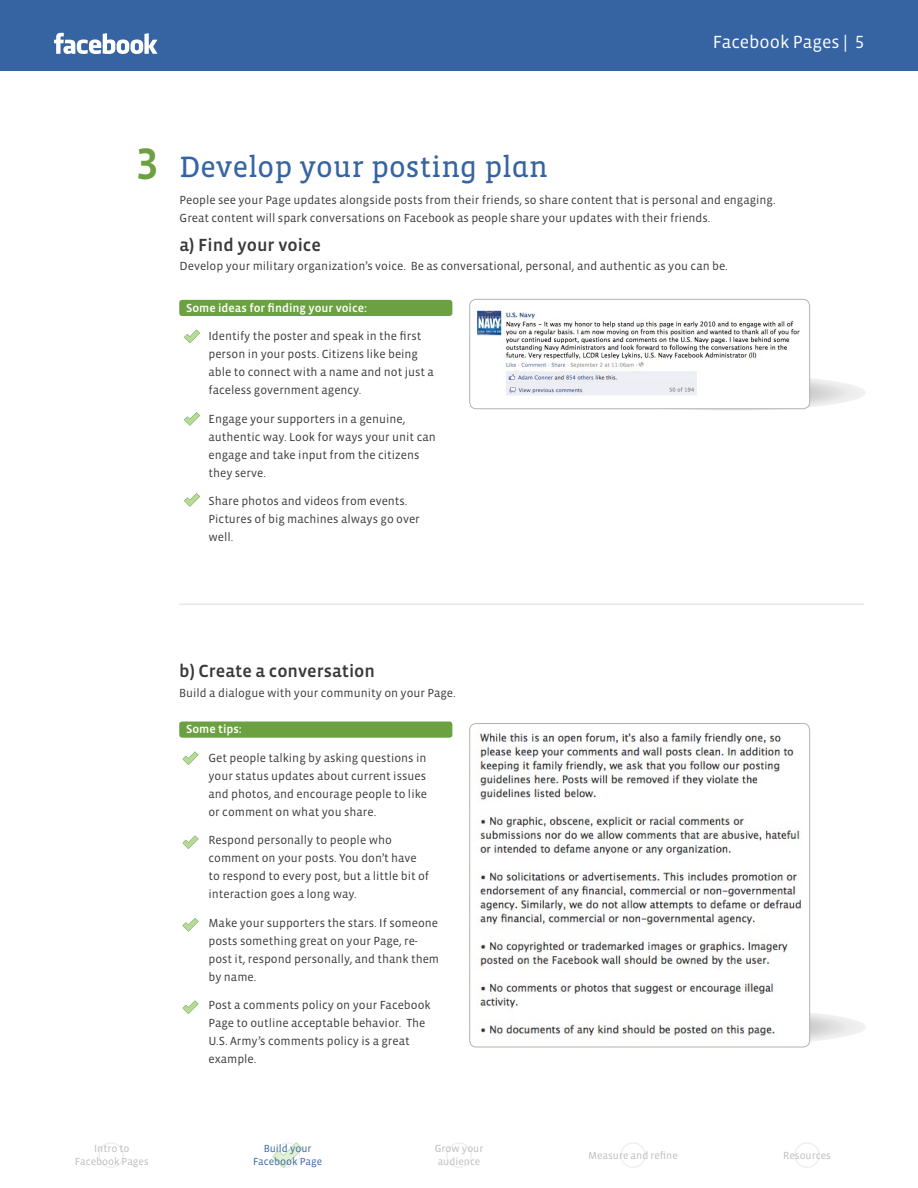
<style>
.page{position:relative;width:918px;height:1188px;background:#fff}
.page>*{position:absolute;margin:0;border:0;box-sizing:border-box;transform-origin:0 0}
.t1{font:500 45px "Vista Sans OT";color:#6ca142}
.t2{font:30px "Vista Slab Alt";color:#3664a2}
.t3{font:500 18px "Vista Sans OT";color:#383938}
.t4{font:18px "Vista Sans OT";color:#fff}
.t5{font:12px/18px "Vista Sans OT";color:#383938}
.t6{font:500 12px "Vista Sans OT";color:#fff}
.t7{font:10.5px/12.6px "Vista Sans OT";color:#bcbbbd}
.t8{font:10.5px/12.6px "Vista Sans OT";color:#3664a2;text-align:center}
</style>
<div class="page">
<div style="left:0;top:0;width:918px;height:71px;background:#3664a2"></div>
<svg style="left:54px;top:33px;width:103px;height:21px"></svg>
<div style="left:179px;top:300px;width:273px;height:16px;background:#6ca142;border-radius:3px"></div>
<svg style="left:596px;top:375px;width:270px;height:36px"></svg>
<svg style="left:596px;top:1009px;width:270px;height:36px"></svg>
<svg style="left:272px;top:1142px;width:31px;height:26px"></svg>
<div style="left:620px;top:1142px;width:26px;height:26px;border:2px solid #d6dae2;border-radius:50%"></div>
<div style="left:794px;top:1142px;width:26px;height:26px;border:2px solid #d6dae2;border-radius:50%"></div>
<div style="left:446px;top:1142px;width:26px;height:26px;border:2px solid #d6dae2;border-radius:50%"></div>
<div style="left:98px;top:1142px;width:26px;height:26px;border:2px solid #d6dae2;border-radius:50%"></div>
<svg style="left:184px;top:330px;width:16px;height:13px"></svg>
<svg style="left:184px;top:412px;width:16px;height:14px"></svg>
<svg style="left:184px;top:493px;width:16px;height:14px"></svg>
<div style="left:179px;top:722px;width:273px;height:16px;background:#6ca142;border-radius:3px"></div>
<svg style="left:183px;top:752px;width:15px;height:13px"></svg>
<svg style="left:183px;top:836px;width:15px;height:13px"></svg>
<svg style="left:183px;top:918px;width:15px;height:13px"></svg>
<svg style="left:183px;top:1001px;width:15px;height:13px"></svg>
<hr style="left:179px;top:604px;width:685px;height:1px;background:#e7e5e5">
<div style="left:470px;top:299px;width:340px;height:110px;background:#fff;border-radius:7px"></div>
<img style="left:476px;top:310px;width:324px;height:85px">
<div style="left:469px;top:299px;width:341px;height:110px;border:1px solid #b5b3b1;border-radius:7px"></div>
<img style="left:471px;top:725px;width:338px;height:322px">
<div style="left:469px;top:723px;width:341px;height:324px;border:1px solid #b5b3b1;border-radius:7px"></div>
<h3 class="t4" style="left:713px;top:32px;width:153px">Facebook Pages | 5</h3>
<h1 class="t1" style="left:136px;top:140px;width:24px">3</h1>
<h2 class="t2" style="left:180px;top:154px;width:370px">Develop your posting plan</h2>
<p class="t5" style="left:180px;top:191px;width:598px">People see your Page updates alongside posts from their friends, so share content that is personal and engaging.<br>Great content will spark conversations on Facebook as people share your updates with their friends.</p>
<h3 class="t3" style="left:180px;top:235px;width:143px">a) Find your voice</h3>
<p class="t5" style="left:180px;top:257px;width:550px">Develop your military organization’s voice. Be as conversational, personal, and authentic as you can be.</p>
<p class="t6" style="left:186px;top:301px;width:183px">Some ideas for finding your voice:</p>
<p class="t5" style="left:208px;top:327px;width:227px">Identify the poster and speak in the first person in your posts. Citizens like being able to connect with a name and not just a faceless government agency.</p>
<p class="t5" style="left:208px;top:410px;width:229px">Engage your supporters in a genuine, authentic way. Look for ways your unit can engage and take input from the citizens they serve.</p>
<p class="t5" style="left:208px;top:492px;width:213px">Share photos and videos from events.<br>Pictures of big machines always go over well.</p>
<p class="t7" style="left:75px;top:1143px;width:75px;text-align:center">Intro to<br>Facebook Pages</p>
<h3 class="t3" style="left:179px;top:662px;width:197px">b) Create a conversation</h3>
<p class="t5" style="left:179px;top:684px;width:278px">Build a dialogue with your community on your Page.</p>
<p class="t6" style="left:186px;top:723px;width:57px">Some tips:</p>
<p class="t5" style="left:208px;top:749px;width:220px;text-align:justify">Get people talking by asking questions in your status updates about current issues and photos, and encourage people to like or comment on what you share.</p>
<p class="t5" style="left:208px;top:832px;width:222px">Respond personally to people who comment on your posts. You don’t have to respond to every post, but a little bit of interaction goes a long way.</p>
<p class="t5" style="left:208px;top:914px;width:232px">Make your supporters the stars. If someone posts something great on your Page, re&shy;post it, respond personally, and thank them by name.</p>
<p class="t5" style="left:208px;top:997px;width:224px">Post a comments policy on your Facebook<br>Page to outline acceptable behavior. The<br>U.S. Army’s comments policy is a great example.</p>
<p class="t8" style="left:253px;top:1143px;width:71px">Build your<br>Facebook Page</p>
<p class="t7" style="left:588px;top:1149px;width:91px">Measure and refine</p>
<p class="t7" style="left:783px;top:1149px;width:49px">Resources</p>
<p class="t7" style="left:435px;top:1143px;width:50px">Grow your audience</p>
</div>
